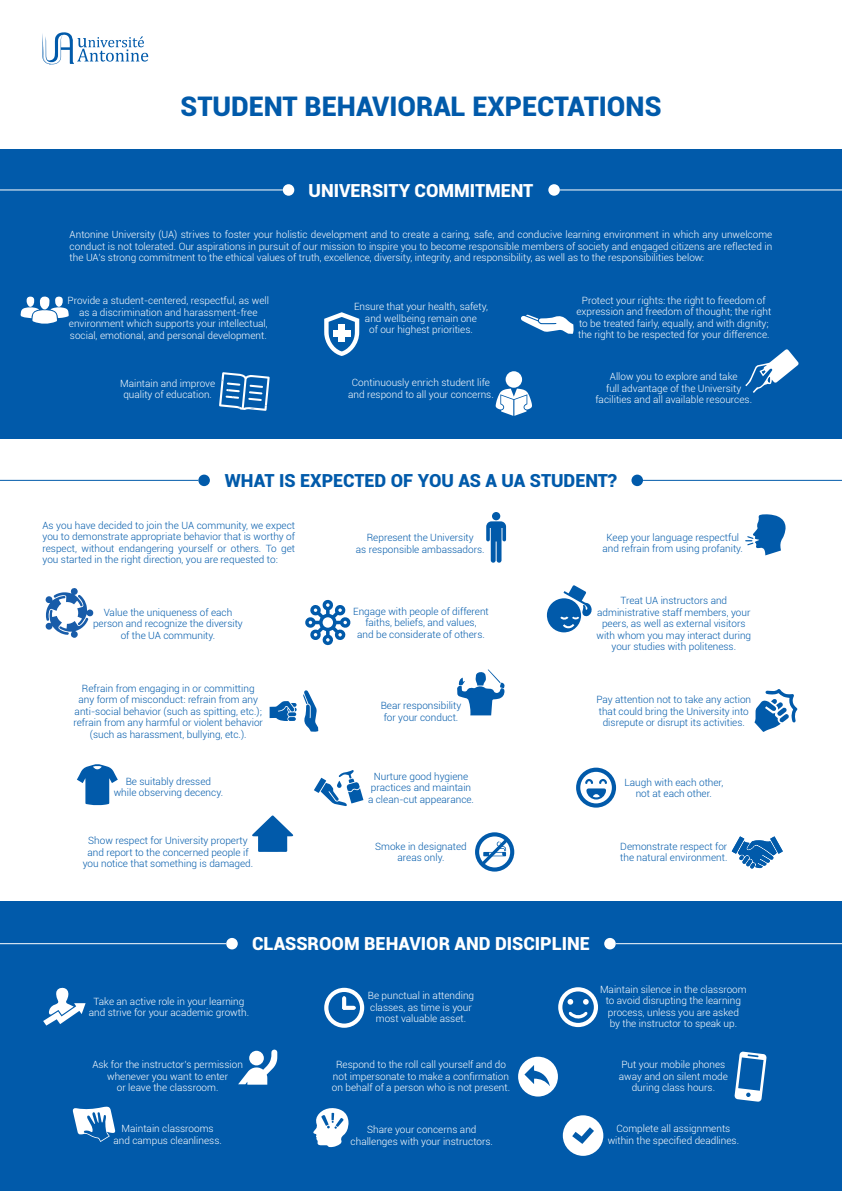
<style>
.page{position:relative;width:842px;height:1191px;background:#fff}
.page>*{position:absolute;margin:0;border:0;box-sizing:border-box;transform-origin:0 0}
.t1{font:900 27px "Roboto";color:#015aaa}
.t2{font:900 18px "Roboto";color:#fff}
.t3{font:900 18px "Roboto";color:#015aaa}
.t4{font:300 10px/11.5px "Roboto";color:#fff;text-align:center}
.t5{font:300 10px/11.5px "Roboto";color:#015aaa;text-align:center}
</style>
<div class="page">
<div style="left:0;top:150px;width:842px;height:289px;background:#015aaa"></div>
<div style="left:0;top:901px;width:842px;height:290px;background:#015aaa"></div>
<div style="left:226px;top:938px;width:12px;height:11px;background:#fff;border-radius:50%"></div>
<hr style="left:0;top:943px;width:226px;height:1px;background:#fff">
<div style="left:604px;top:938px;width:12px;height:11px;background:#fff;border-radius:50%"></div>
<hr style="left:616px;top:943px;width:226px;height:1px;background:#fff">
<svg style="left:73px;top:1106px;width:42px;height:36px"></svg>
<svg style="left:219px;top:372px;width:51px;height:39px"></svg>
<svg style="left:734px;top:1051px;width:32px;height:50px"></svg>
<svg style="left:43px;top:987px;width:43px;height:38px"></svg>
<svg style="left:238px;top:1049px;width:39px;height:35px"></svg>
<div style="left:249px;top:1050px;width:15px;height:15px;background:#fff;border-radius:50%"></div>
<svg style="left:313px;top:1108px;width:36px;height:39px"></svg>
<svg style="left:475px;top:832px;width:39px;height:39px"></svg>
<svg style="left:252px;top:815px;width:41px;height:37px"></svg>
<svg style="left:547px;top:585px;width:45px;height:47px"></svg>
<svg style="left:486px;top:521px;width:20px;height:42px"></svg>
<div style="left:492px;top:512px;width:8px;height:8px;background:#015aaa;border-radius:50%"></div>
<svg style="left:457px;top:669px;width:48px;height:46px"></svg>
<svg style="left:314px;top:770px;width:49px;height:36px"></svg>
<svg style="left:270px;top:701px;width:27px;height:20px"></svg>
<svg style="left:303px;top:690px;width:15px;height:42px"></svg>
<svg style="left:745px;top:514px;width:41px;height:41px"></svg>
<svg style="left:45px;top:588px;width:49px;height:50px"></svg>
<svg style="left:43px;top:32px;width:105px;height:32px"></svg>
<svg style="left:754px;top:689px;width:43px;height:43px"></svg>
<svg style="left:305px;top:599px;width:46px;height:47px"></svg>
<svg style="left:77px;top:764px;width:41px;height:41px"></svg>
<svg style="left:732px;top:836px;width:51px;height:32px"></svg>
<svg style="left:324px;top:312px;width:35px;height:44px"></svg>
<div style="left:338px;top:324px;width:7px;height:18px;background:#fff"></div>
<div style="left:333px;top:330px;width:17px;height:6px;background:#fff"></div>
<div style="left:506px;top:371px;width:16px;height:17px;background:#fff;border-radius:50%"></div>
<svg style="left:496px;top:388px;width:36px;height:28px"></svg>
<svg style="left:20px;top:296px;width:49px;height:28px"></svg>
<div style="left:198px;top:474px;width:12px;height:12px;background:#015aaa;border-radius:50%"></div>
<hr style="left:0;top:480px;width:198px;height:1px;background:#015aaa">
<div style="left:631px;top:474px;width:12px;height:12px;background:#015aaa;border-radius:50%"></div>
<hr style="left:643px;top:480px;width:199px;height:1px;background:#015aaa">
<div style="left:283px;top:184px;width:11px;height:12px;background:#fff;border-radius:50%"></div>
<hr style="left:0;top:189px;width:283px;height:1px;background:#fff">
<div style="left:548px;top:184px;width:12px;height:12px;background:#fff;border-radius:50%"></div>
<hr style="left:560px;top:189px;width:282px;height:1px;background:#fff">
<svg style="left:521px;top:314px;width:53px;height:20px"></svg>
<svg style="left:745px;top:349px;width:54px;height:44px"></svg>
<svg style="left:576px;top:767px;width:40px;height:40px"></svg>
<svg style="left:563px;top:1115px;width:40px;height:40px"></svg>
<svg style="left:324px;top:987px;width:40px;height:40px"></svg>
<svg style="left:518px;top:1056px;width:40px;height:40px"></svg>
<svg style="left:558px;top:987px;width:40px;height:40px"></svg>
<h1 class="t1" style="left:181px;top:87px;width:482px">STUDENT BEHAVIORAL EXPECTATIONS</h1>
<h2 class="t2" style="left:309px;top:177px;width:226px">UNIVERSITY COMMITMENT</h2>
<p class="t4" style="left:70px;top:229px;width:704px;text-align:justify">Antonine University (UA) strives to foster your holistic development and to create a caring, safe, and conducive learning environment in which any unwelcome conduct is not tolerated. Our aspirations in pursuit of our mission to inspire you to become responsible members of society and engaged citizens are reflected in the UA’s strong commitment to the ethical values of truth, excellence, diversity, integrity, and responsibility, as well as to the responsibilities below:</p>
<p class="t4" style="left:68px;top:294px;width:203px">Provide a student-centered, respectful, as well as a discrimination and harassment-free environment which supports your intellectual, social, emotional, and personal development.</p>
<p class="t4" style="left:354px;top:300px;width:135px">Ensure that your health, safety, and wellbeing remain one<br>of our highest priorities.</p>
<p class="t4" style="left:576px;top:294px;width:196px">Protect your rights: the right to freedom of expression and freedom of thought; the right to be treated fairly, equally, and with dignity; the right to be respected for your difference.</p>
<p class="t4" style="left:120px;top:377px;width:97px">Maintain and improve quality of education.</p>
<p class="t4" style="left:348px;top:376px;width:147px">Continuously enrich student life and respond to all your concerns.</p>
<p class="t4" style="left:595px;top:371px;width:158px">Allow you to explore and take<br>full advantage of the University facilities and all available resources.</p>
<h2 class="t3" style="left:225px;top:468px;width:394px">WHAT IS EXPECTED OF YOU AS A UA STUDENT?</h2>
<p class="t5" style="left:43px;top:519px;width:254px;text-align:justify">As you have decided to join the UA community, we expect you to demonstrate appropriate behavior that is worthy of respect, without endangering yourself or others. To get you started in the right direction, you are requested to:</p>
<p class="t5" style="left:356px;top:531px;width:130px">Represent the University<br>as responsible ambassadors.</p>
<p class="t5" style="left:603px;top:531px;width:142px">Keep your language respectful and refrain from using profanity.</p>
<p class="t5" style="left:93px;top:606px;width:151px">Value the uniqueness of each person and recognize the diversity of the UA community.</p>
<p class="t5" style="left:353px;top:605px;width:137px">Engage with people of different faiths, beliefs, and values,<br>and be considerate of others.</p>
<p class="t5" style="left:596px;top:595px;width:156px">Treat UA instructors and administrative staff members, your peers, as well as external visitors with whom you may interact during your studies with politeness.</p>
<p class="t5" style="left:73px;top:682px;width:191px">Refrain from engaging in or committing any form of misconduct: refrain from any anti-social behavior (such as spitting, etc.); refrain from any harmful or violent behavior (such as harassment, bullying, etc.).</p>
<p class="t5" style="left:381px;top:699px;width:82px">Bear responsibility for your conduct.</p>
<p class="t5" style="left:596px;top:693px;width:156px">Pay attention not to take any action that could bring the University into disrepute or disrupt its activities.</p>
<p class="t5" style="left:114px;top:775px;width:111px">Be suitably dressed while observing decency.</p>
<p class="t5" style="left:83px;top:834px;width:172px">Show respect for University property and report to the concerned people if you notice that something is damaged.</p>
<p class="t5" style="left:368px;top:770px;width:107px">Nurture good hygiene practices and maintain a clean-cut appearance.</p>
<p class="t5" style="left:624px;top:776px;width:100px">Laugh with each other, not at each other.</p>
<p class="t5" style="left:375px;top:840px;width:93px">Smoke in designated areas only.</p>
<p class="t5" style="left:620px;top:840px;width:109px;text-align:left">Demonstrate respect for the natural environment.</p>
<h2 class="t2" style="left:252px;top:931px;width:339px">CLASSROOM BEHAVIOR AND DISCIPLINE</h2>
<p class="t4" style="left:89px;top:995px;width:162px">Take an active role in your learning and strive for your academic growth.</p>
<p class="t4" style="left:368px;top:989px;width:108px">Be punctual in attending classes, as time is your most valuable asset.</p>
<p class="t4" style="left:600px;top:983px;width:148px">Maintain silence in the classroom to avoid disrupting the learning process, unless you are asked<br>by the instructor to speak up.</p>
<p class="t4" style="left:332px;top:1058px;width:180px">Respond to the roll call yourself and do not impersonate to make a confirmation on behalf of a person who is not present.</p>
<p class="t4" style="left:92px;top:1058px;width:152px">Ask for the instructor’s permission whenever you want to enter<br>or leave the classroom.</p>
<p class="t4" style="left:619px;top:1058px;width:111px">Put your mobile phones away and on silent mode during class hours.</p>
<p class="t4" style="left:113px;top:1122px;width:110px">Maintain classrooms and campus cleanliness.</p>
<p class="t4" style="left:351px;top:1123px;width:144px">Share your concerns and challenges with your instructors.</p>
<p class="t4" style="left:608px;top:1122px;width:133px">Complete all assignments within the specified deadlines.</p>
</div>
